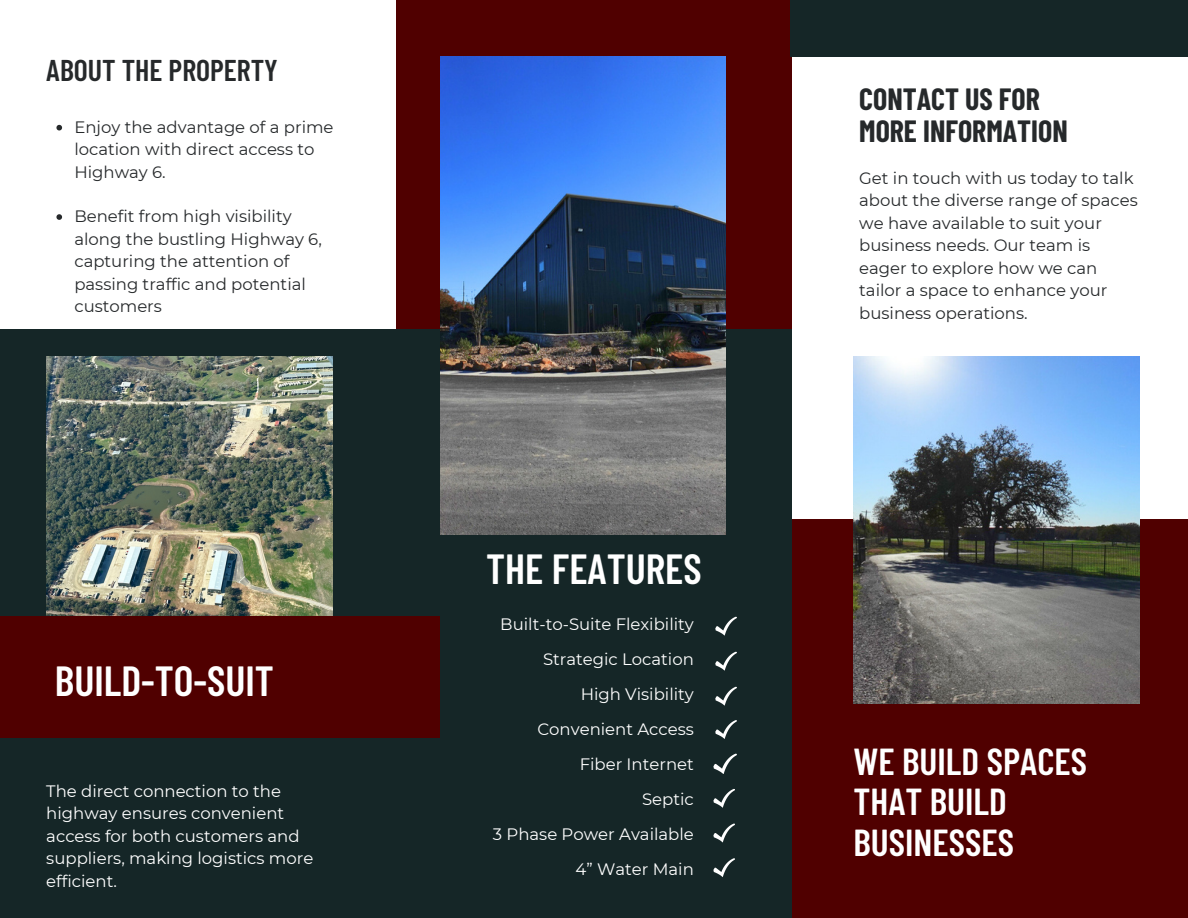
<style>
.page{position:relative;width:1188px;height:918px;background:#fff}
.page>*{position:absolute;margin:0;border:0;box-sizing:border-box;transform-origin:0 0}
.t1{font:600 42px "Barlow Condensed";color:#fff}
.t2{font:600 37.5px/40.5px "Barlow Condensed";color:#fff}
.t3{font:700 30px/32.7px "Barlow Condensed";color:#26292b}
.t4{font:600 30px "Barlow Condensed";color:#26292b}
.t5{font:16.5px/22.5px "Montserrat";color:#26292b}
.t6{font:16.5px/22.5px "Montserrat";color:#fff}
</style>
<div class="page">
<div style="left:0;top:329px;width:792px;height:589px;background:#152627"></div>
<div style="left:396px;top:0;width:396px;height:329px;background:#500000"></div>
<img style="left:46px;top:356px;width:286px;height:260px">
<img style="left:440px;top:57px;width:286px;height:478px">
<div style="left:792px;top:519px;width:396px;height:399px;background:#500000"></div>
<img style="left:854px;top:356px;width:285px;height:348px">
<div style="left:0;top:616px;width:440px;height:122px;background:#500000"></div>
<svg style="left:715px;top:617px;width:22px;height:19px"></svg>
<svg style="left:715px;top:652px;width:22px;height:19px"></svg>
<svg style="left:715px;top:687px;width:22px;height:19px"></svg>
<svg style="left:715px;top:720px;width:22px;height:19px"></svg>
<div style="left:790px;top:0;width:398px;height:57px;background:#152627"></div>
<svg style="left:56px;top:125px;width:6px;height:5px"></svg>
<svg style="left:56px;top:214px;width:6px;height:6px"></svg>
<svg style="left:713px;top:754px;width:24px;height:20px"></svg>
<svg style="left:713px;top:789px;width:22px;height:19px"></svg>
<svg style="left:713px;top:824px;width:22px;height:18px"></svg>
<svg style="left:713px;top:858px;width:22px;height:19px"></svg>
<p class="t4" style="left:46px;top:51px;width:233px">ABOUT THE PROPERTY</p>
<p class="t5" style="left:74px;top:116px;width:261px">Enjoy the advantage of a prime location with direct access to<br>Highway 6.</p>
<p class="t5" style="left:74px;top:205px;width:249px">Benefit from high visibility along the bustling Highway 6, capturing the attention of passing traffic and potential customers</p>
<p class="t1" style="left:55px;top:654px;width:220px">BUILD-TO-SUIT</p>
<p class="t6" style="left:46px;top:779px;width:268px">The direct connection to the highway ensures convenient access for both customers and suppliers, making logistics more efficient.</p>
<p class="t1" style="left:486px;top:542px;width:217px">THE FEATURES</p>
<p class="t6" style="left:500px;top:613px;width:195px">Built-to-Suite Flexibility</p>
<p class="t6" style="left:543px;top:648px;width:152px">Strategic Location</p>
<p class="t6" style="left:581px;top:683px;width:115px">High Visibility</p>
<p class="t6" style="left:537px;top:718px;width:158px">Convenient Access</p>
<p class="t6" style="left:580px;top:753px;width:116px">Fiber Internet</p>
<p class="t6" style="left:642px;top:788px;width:53px">Septic</p>
<p class="t6" style="left:493px;top:823px;width:202px">3 Phase Power Available</p>
<p class="t6" style="left:576px;top:858px;width:120px">4” Water Main</p>
<p class="t3" style="left:859px;top:82px;width:210px">CONTACT US FOR<br>MORE INFORMATION</p>
<p class="t5" style="left:859px;top:166px;width:280px">Get in touch with us today to talk about the diverse range of spaces we have available to suit your business needs. Our team is eager to explore how we can tailor a space to enhance your business operations.</p>
<p class="t2" style="left:854px;top:739px;width:235px">WE BUILD SPACES<br>THAT BUILD<br>BUSINESSES</p>
</div>
